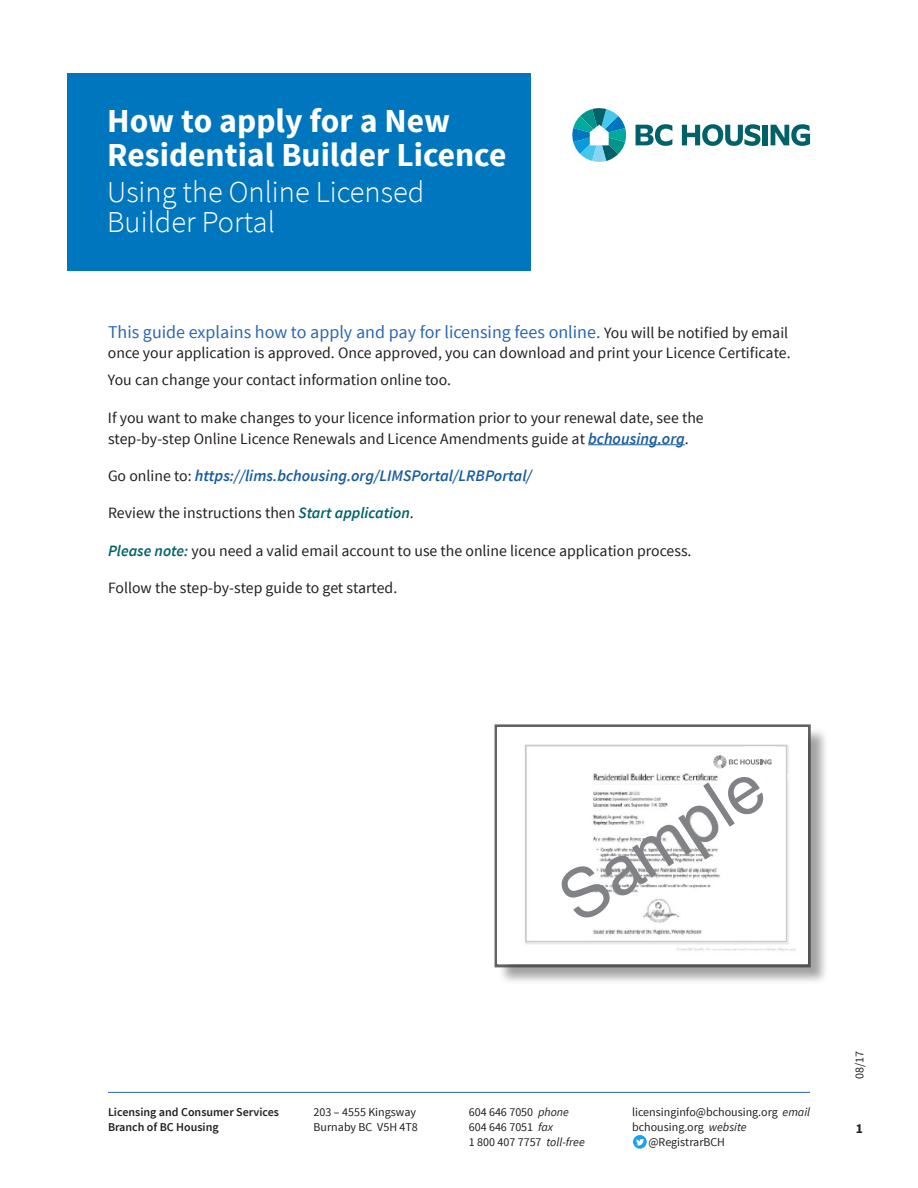
<style>
.page{position:relative;width:918px;height:1188px;background:#fff}
.page>*{position:absolute;margin:0;border:0;box-sizing:border-box;transform-origin:0 0}
.t1{font:68.1px "Helvetica";color:#808285}
.t2{font:700 33.6px/33.6px "Source Sans Pro";color:#fff}
.t3{font:300 30.45px "Source Sans Pro";color:#fff}
.Lead-in_paragraph{font:18px "Source Sans Pro";color:#2a67b2}
.Body{font:italic 600 16.2px "Source Sans Pro";color:#175d9e}
.Body-2{font:15.75px/21px "Source Sans Pro";color:#231f20}
.Lead-in_paragraph-2{font:15.75px "Source Sans Pro";color:#231f20}
.t4{font:700 13.5px "Source Sans Pro";color:#231f20}
.t5{font:12px/15px "Source Sans Pro";color:#231f20}
.t6{font:600 12px/15px "Source Sans Pro";color:#231f20}
.s1{font-size:15.75px;color:#231f20}
.s2{font-weight:600;font-style:italic;font-size:16.2px;color:#175d9e}
.s3{font-weight:400;font-style:normal;font-size:15.75px;color:#231f20}
.s4{font-weight:600;font-style:italic;color:#006169}
.s5{font-style:italic}
</style>
<div class="page">
<hr style="left:108px;top:1092px;width:702px;height:1px;background:#2a67b2">
<svg style="left:633px;top:1135px;width:14px;height:14px"></svg>
<svg style="left:636px;top:1139px;width:8px;height:6px"></svg>
<div style="left:68px;top:73px;width:463px;height:198px;background:#0076be"></div>
<svg style="left:572px;top:108px;width:239px;height:54px"></svg>
<hr style="left:588px;top:444px;width:97px;height:1px;background:#175d9e">
<div style="left:495px;top:724px;width:316px;height:243px;border:3px solid #636366"></div>
<div style="left:500px;top:730px;width:326px;height:253px;background:#231f20;opacity:.24"></div>
<img style="left:498px;top:728px;width:309px;height:236px">
<svg style="left:655px;top:902px;width:7px;height:7px"></svg>
<div style="left:525px;top:745px;width:262px;height:197px;border:2px solid #c9cacc"></div>
<svg style="left:709px;top:741px;width:81px;height:39px"></svg>
<p class="t2" style="left:107px;top:105px;width:401px">How to apply for a New<br>Residential Builder Licence</p>
<p class="t3" style="left:107px;top:174px;width:319px">Using the Online Licensed</p>
<p class="t3" style="left:107px;top:204px;width:169px">Builder Portal</p>
<p class="Lead-in_paragraph" style="left:108px;top:320px;width:682px">This guide explains how to apply and pay for licensing fees online. <span class="s1">You will be notified by email</span></p>
<p class="Lead-in_paragraph-2" style="left:108px;top:344px;width:684px">once your application is approved. Once approved, you can download and print your Licence Certificate.</p>
<p class="Body-2" style="left:108px;top:370px;width:345px">You can change your contact information online too.</p>
<p class="Body-2" style="left:108px;top:407px;width:597px">If you want to make changes to your licence information prior to your renewal date, see the step-by-step Online Licence Renewals and Licence Amendments guide at <span class="s2">bchousing.org</span>.</p>
<p class="Body" style="left:108px;top:465px;width:425px"><span class="s3">Go online to:</span> https://lims.bchousing.org/LIMSPortal/LRBPortal/</p>
<p class="Body-2" style="left:108px;top:503px;width:307px">Review the instructions then <span class="s4">Start application</span>.</p>
<p class="Body-2" style="left:108px;top:540px;width:585px"><span class="s4">Please note:</span> you need a valid email account to use the online licence application process.</p>
<p class="Body-2" style="left:108px;top:578px;width:291px">Follow the step-by-step guide to get started.</p>
<p class="t1" style="left:538px;top:860px;width:230px;rotate:-33deg">Sample</p>
<p class="t6" style="left:108px;top:1105px;width:173px">Licensing and Consumer Services<br>Branch of BC Housing</p>
<p class="t5" style="left:314px;top:1105px;width:106px">203 – 4555 Kingsway<br>Burnaby BC V5H 4T8</p>
<p class="t5" style="left:632px;top:1105px;width:180px">licensinginfo@bchousing.org <span class="s5">email</span></p>
<p class="t5" style="left:469px;top:1105px;width:118px">604 646 7050 <span class="s5">phone<br></span>604 646 7051 <span class="s5">fax<br></span>1 800 407 7757 <span class="s5">toll-free</span></p>
<p class="t5" style="left:632px;top:1120px;width:116px">bchousing.org <span class="s5">website</span></p>
<p class="t5" style="left:648px;top:1135px;width:78px">@RegistrarBCH</p>
<p class="t5" style="left:852px;top:1079px;width:30px;rotate:-90deg">08/17</p>
<p class="t4" style="left:856px;top:1120px;width:9px">1</p>
</div>
